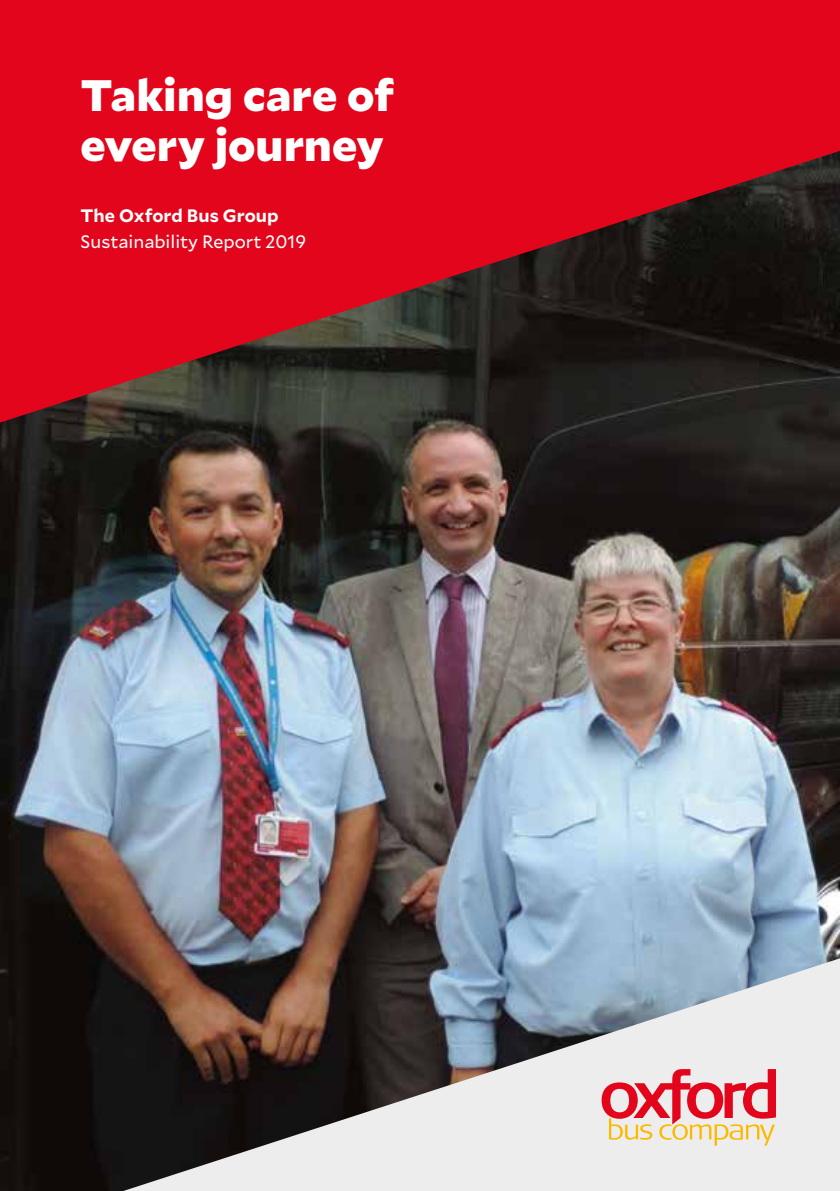
<style>
.page{position:relative;width:840px;height:1191px;background:#fff}
.page>*{position:absolute;margin:0;border:0;box-sizing:border-box;transform-origin:0 0}
.t1{font:900 44px/49.6px "Mallory";color:#fff}
.t2{font:18px "Mallory";color:#fff}
.t3{font:700 18px "Mallory";color:#fff}
</style>
<div class="page">
<img style="left:0;top:763px;width:839px;height:428px">
<img style="left:0;top:0;width:839px;height:763px">
<svg style="left:123px;top:958px;width:716px;height:233px;background:#949394"></svg>
<svg style="left:601px;top:1069px;width:174px;height:76px;background:#eba8a0"></svg>
<h1 class="t1" style="left:80px;top:68px;width:315px">Taking care of every journey</h1>
<p class="t3" style="left:80px;top:202px;width:199px">The Oxford Bus Group</p>
<p class="t2" style="left:80px;top:228px;width:227px">Sustainability Report 2019</p>
</div>
